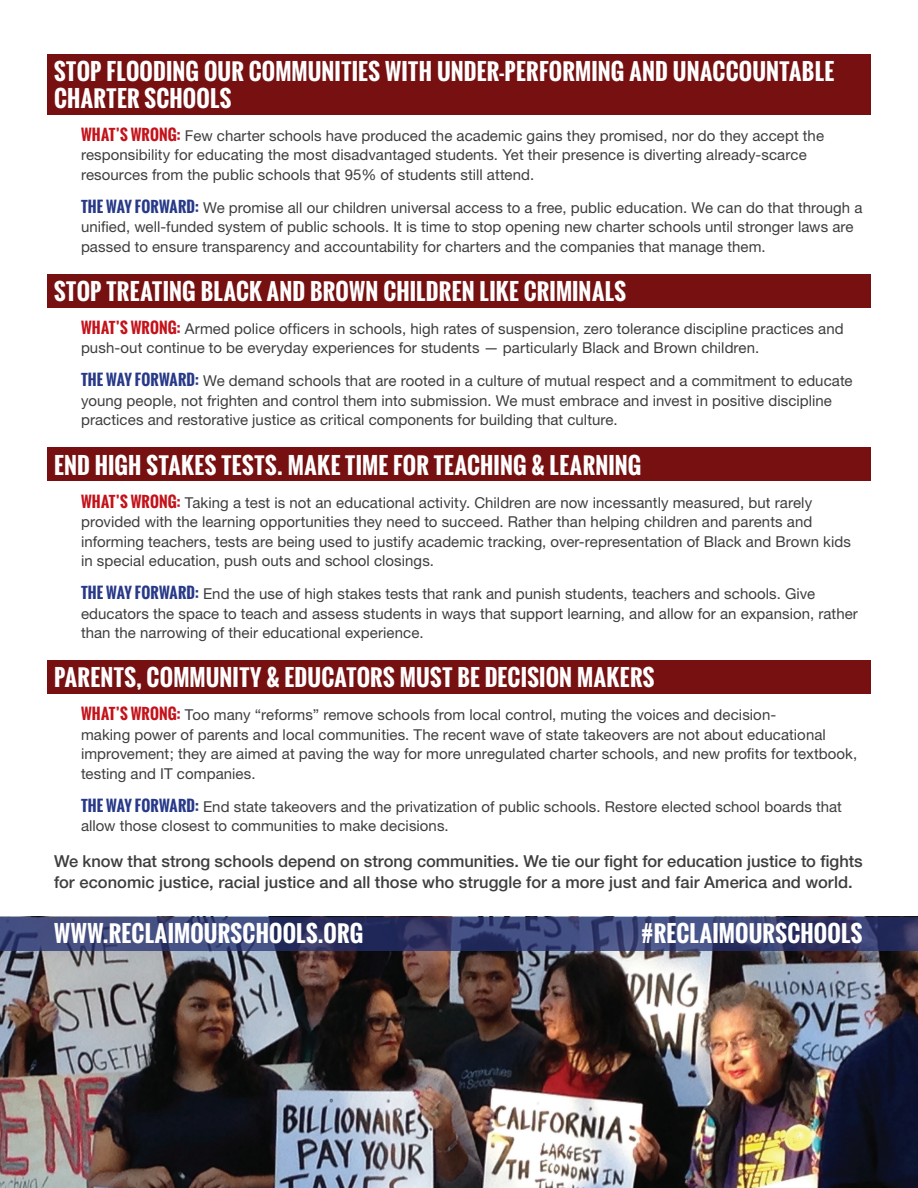
<style>
.page{position:relative;width:918px;height:1188px;background:#fff}
.page>*{position:absolute;margin:0;border:0;box-sizing:border-box;transform-origin:0 0}
.t1{font:700 22.5px/27px "Oswald";letter-spacing:.015em;color:#fff}
.t2{font:500 16.5px/21.8px "Helvetica Neue";color:#3e3e3f}
.t3{font:15px/19.5px "Helvetica Neue";letter-spacing:.005em;color:#3e3e3f}
.s1{font-family:"Oswald";font-weight:700;color:#c4121a}
.s2{font-family:"Oswald";font-weight:700;color:#273988}
</style>
<div class="page">
<div style="left:47px;top:54px;width:824px;height:60px;background:#761011"></div>
<div style="left:47px;top:274px;width:824px;height:33px;background:#761011"></div>
<div style="left:47px;top:448px;width:824px;height:33px;background:#761011"></div>
<div style="left:47px;top:660px;width:824px;height:34px;background:#761011"></div>
<img style="left:0;top:950px;width:918px;height:238px">
<svg style="left:0;top:917px;width:918px;height:33px;background:#384071"></svg>
<h1 class="t1" style="left:54px;top:58px;width:782px">STOP FLOODING OUR COMMUNITIES WITH UNDER-PERFORMING AND UNACCOUNTABLE<br>CHARTER SCHOOLS</h1>
<p class="t3" style="left:81px;top:126px;width:745px"><span class="s1">WHAT’S WRONG:</span> Few charter schools have produced the academic gains they promised, nor do they accept the responsibility for educating the most disadvantaged students. Yet their presence is diverting already-scarce resources from the public schools that 95% of students still attend.</p>
<p class="t3" style="left:81px;top:198px;width:783px"><span class="s2">THE WAY FORWARD:</span> We promise all our children universal access to a free, public education. We can do that through a unified, well-funded system of public schools. It is time to stop opening new charter schools until stronger laws are passed to ensure transparency and accountability for charters and the companies that manage them.</p>
<h1 class="t1" style="left:54px;top:278px;width:574px">STOP TREATING BLACK AND BROWN CHILDREN LIKE CRIMINALS</h1>
<p class="t3" style="left:81px;top:319px;width:764px"><span class="s1">WHAT’S WRONG:</span> Armed police officers in schools, high rates of suspension, zero tolerance discipline practices and push-out continue to be everyday experiences for students — particularly Black and Brown children.</p>
<p class="t3" style="left:81px;top:371px;width:773px"><span class="s2">THE WAY FORWARD:</span> We demand schools that are rooted in a culture of mutual respect and a commitment to educate young people, not frighten and control them into submission. We must embrace and invest in positive discipline practices and restorative justice as critical components for building that culture.</p>
<h1 class="t1" style="left:54px;top:452px;width:589px">END HIGH STAKES TESTS. MAKE TIME FOR TEACHING &amp; LEARNING</h1>
<p class="t3" style="left:81px;top:492px;width:772px"><span class="s1">WHAT’S WRONG:</span> Taking a test is not an educational activity. Children are now incessantly measured, but rarely provided with the learning opportunities they need to succeed. Rather than helping children and parents and informing teachers, tests are being used to justify academic tracking, over-representation of Black and Brown kids in special education, push outs and school closings.</p>
<p class="t3" style="left:81px;top:584px;width:778px"><span class="s2">THE WAY FORWARD:</span> End the use of high stakes tests that rank and punish students, teachers and schools. Give educators the space to teach and assess students in ways that support learning, and allow for an expansion, rather than the narrowing of their educational experience.</p>
<h1 class="t1" style="left:54px;top:664px;width:602px">PARENTS, COMMUNITY &amp; EDUCATORS MUST BE DECISION MAKERS</h1>
<p class="t3" style="left:81px;top:705px;width:778px"><span class="s1">WHAT’S WRONG:</span> Too many “reforms” remove schools from local control, muting the voices and decision-<br>making power of parents and local communities. The recent wave of state takeovers are not about educational improvement; they are aimed at paving the way for more unregulated charter schools, and new profits for textbook, testing and IT companies.</p>
<p class="t3" style="left:81px;top:796px;width:763px"><span class="s2">THE WAY FORWARD:</span> End state takeovers and the privatization of public schools. Restore elected school boards that allow those closest to communities to make decisions.</p>
<p class="t2" style="left:54px;top:850px;width:810px">We know that strong schools depend on strong communities. We tie our fight for education justice to fights for economic justice, racial justice and all those who struggle for a more just and fair America and world.</p>
<h1 class="t1" style="left:54px;top:920px;width:311px">WWW.RECLAIMOURSCHOOLS.ORG</h1>
<h1 class="t1" style="left:641px;top:920px;width:223px">#RECLAIMOURSCHOOLS</h1>
</div>
